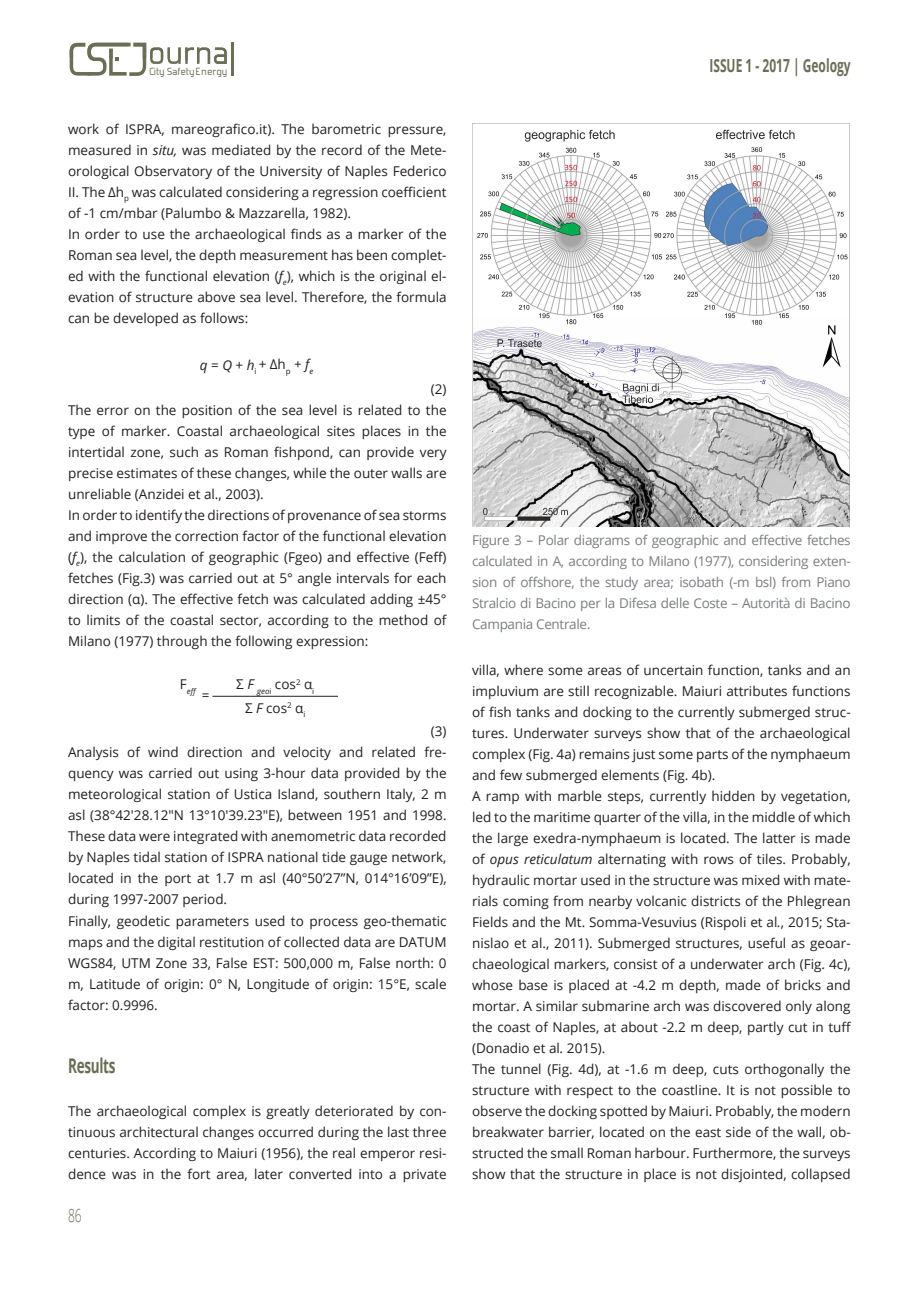
<style>
.page{position:relative;width:906px;height:1289px;background:#fff}
.page>*{position:absolute;margin:0;border:0;box-sizing:border-box;transform-origin:0 0}
.t1{font:700 20.25px "Open Sans";letter-spacing:-.02em;color:#6b6e55;scale:.67 1}
.t2{font:700 18px "Open Sans";color:#6b6e55;scale:.67 1}
.t3{font:300 18px "Open Sans";color:#6b6e55;scale:.67 1}
.t4{font:13.5px/21px "Open Sans";color:#231f20}
.t5{font:13.5px/21px "Open Sans";letter-spacing:-.025em;color:#7b7d82;text-align:justify}
.t6{font:italic 13.5px "Open Sans";color:#231f20}
.t7{font:12.3px "Forgotten Futurist";letter-spacing:.045em;color:#6b6e55}
.t8{font:italic 7.8px "Open Sans";color:#231f20}
.s1{font-style:italic}
.s2{font-style:normal}
</style>
<div class="page">
<svg style="left:70px;top:43px;width:164px;height:33px"></svg>
<hr style="left:212px;top:696px;width:126px;height:1px;background:#231f20">
<img style="left:472px;top:123px;width:377px;height:403px">
<p class="t7" style="left:149px;top:67px;width:79px">City Safety Energy</p>
<p class="t4" style="left:68px;top:118px;width:380px">work of ISPRA, mareografico.it). The barometric pressure, measured in <span class="s1">situ,</span> was mediated by the record of the Mete&shy;orological Observatory of the University of Naples Federico II. The Δh<sub>p</sub> was calculated considering a regression coefficient of -1 cm/mbar (Palumbo &amp; Mazzarella, 1982).<br>In order to use the archaeological finds as a marker of the Roman sea level, the depth measurement has been complet&shy;ed with the functional elevation (<span class="s1">f</span><sub>e</sub>), which is the original el&shy;evation of structure above sea level. Therefore, the formula can be developed as follows:</p>
<p class="t6" style="left:200px;top:355px;width:115px">q <span class="s2">=</span> Q <span class="s2">+</span> h<sub>i</sub> <span class="s2">+ Δh</span><sub>p</sub> + f<sub>e</sub></p>
<p class="t4" style="left:68px;top:378px;width:380px;text-indent:363px">(2)<br>The error on the position of the sea level is related to the type of marker. Coastal archaeological sites places in the intertidal zone, such as Roman fishpond, can provide very precise estimates of these changes, while the outer walls are unreliable (Anzidei et al., 2003).<br>In order to identify the directions of provenance of sea storms and improve the correction factor of the functional elevation (<span class="s1">f</span><sub>e</sub>), the calculation of geographic (Fgeo) and effective (Feff) fetches (Fig.3) was carried out at 5° angle intervals for each direction (α). The effective fetch was calculated adding ±45° to limits of the coastal sector, according to the method of Milano (1977) through the following expression:</p>
<p class="t8" style="left:180px;top:685px;width:19px"><sup>F</sup>eff</p>
<p class="t4" style="left:202px;top:684px;width:9px">=</p>
<p class="t4" style="left:236px;top:672px;width:80px;line-height:23.2px;text-align:center">Σ <span class="s1">F</span> <sub>geo</sub><sub>i</sub> cos<sup>2</sup> α<sub>i<br></sub>Σ <span class="s1">F</span> cos<sup>2</sup> α<sub>i</sub></p>
<p class="t4" style="left:68px;top:720px;width:380px;text-indent:363px">(3)<br>Analysis of wind direction and velocity and related fre&shy;quency was carried out using 3-hour data provided by the meteorological station of Ustica Island, southern Italy, 2 m asl (38°42′28.12″N 13°10′39.23″E), between 1951 and 1998.<br>These data were integrated with anemometric data recorded by Naples tidal station of ISPRA national tide gauge network, located in the port at 1.7 m asl (40°50’27”N, 014°16’09”E), during 1997-2007 period.<br>Finally, geodetic parameters used to process geo-thematic maps and the digital restitution of collected data are DATUM WGS84, UTM Zone 33, False EST: 500,000 m, False north: 0 m, Latitude of origin: 0° N, Longitude of origin: 15°E, scale factor: 0.9996.</p>
<h1 class="t1" style="left:68px;top:1051px;width:72px">Results</h1>
<p class="t4" style="left:68px;top:1099px;width:380px;text-align:justify">The archaeological complex is greatly deteriorated by con&shy;tinuous architectural changes occurred during the last three centuries. According to Maiuri (1956), the real emperor resi&shy;dence was in the fort area, later converted into a private</p>
<h2 class="t3" style="left:68px;top:1202px;width:22px">86</h2>
<h2 class="t2" style="left:709px;top:53px;width:212px">ISSUE 1 - 2017 | Geology</h2>
<p class="t5" style="left:472px;top:529px;width:380px">Figure 3 – Polar diagrams of geographic and effective fetches calculated in A, according to Milano (1977), considering exten&shy;sion of offshore, the study area; isobath (-m bsl) from Piano Stralcio di Bacino per la Difesa delle Coste – Autorità di Bacino Campania Centrale.</p>
<p class="t4" style="left:472px;top:659px;width:381px">villa, where some areas of uncertain function, tanks and an impluvium are still recognizable. Maiuri attributes functions of fish tanks and docking to the currently submerged struc&shy;tures. Underwater surveys show that of the archaeological complex (Fig. 4a) remains just some parts of the nymphaeum and few submerged elements (Fig. 4b).<br>A ramp with marble steps, currently hidden by vegetation, led to the maritime quarter of the villa, in the middle of which the large exedra-nymphaeum is located. The latter is made of <span class="s1">opus reticulatum</span> alternating with rows of tiles. Probably, hydraulic mortar used in the structure was mixed with mate&shy;rials coming from nearby volcanic districts of the Phlegrean Fields and the Mt. Somma-Vesuvius (Rispoli et al<span class="s1">.</span>, 2015; Sta&shy;nislao et al., 2011). Submerged structures, useful as geoar&shy;chaeological markers, consist of a underwater arch (Fig. 4c), whose base is placed at -4.2 m depth, made of bricks and mortar. A similar submarine arch was discovered only along the coast of Naples, at about -2.2 m deep, partly cut in tuff (Donadio et al<span class="s1">.</span> 2015).<br>The tunnel (Fig. 4d), at -1.6 m deep, cuts orthogonally the structure with respect to the coastline. It is not possible to observe the docking spotted by Maiuri. Probably, the modern breakwater barrier, located on the east side of the wall, ob&shy;structed the small Roman harbour. Furthermore, the surveys show that the structure in place is not disjointed, collapsed</p>
</div>
